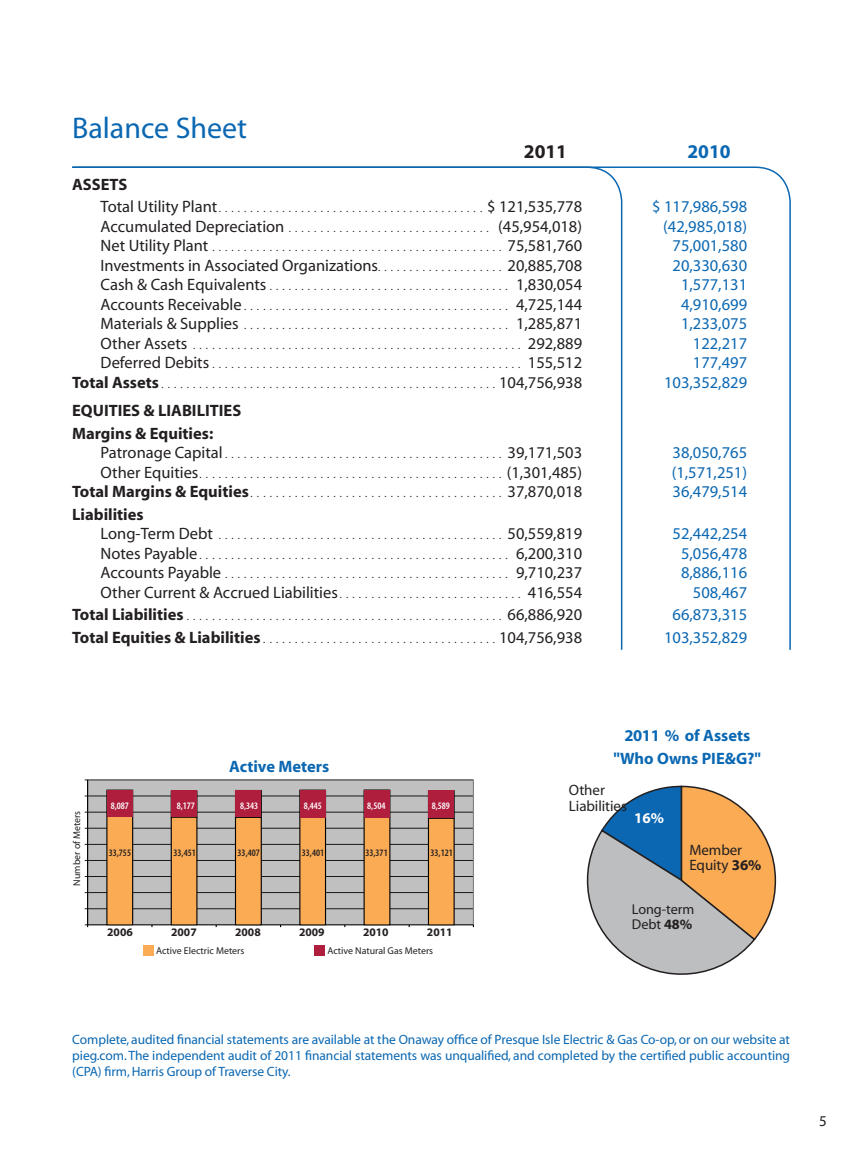
<style>
.page{position:relative;width:864px;height:1161px;background:#fff}
.page>*{position:absolute;margin:0;border:0;box-sizing:border-box;transform-origin:0 0}
.t1{font:30px "Myriad Pro";color:#0a67b2}
.t2{font:700 19.5px "Myriad";color:#231f20}
.t3{font:700 19.5px "Myriad";color:#0a67b2}
.t4{font:16.5px "Myriad";color:#231f20}
.t5{font:16.5px "Myriad";color:#0a67b2}
.t6{font:700 16.5px/22.5px "Myriad";color:#231f20}
.t7{font:700 16.5px/22.5px "Myriad";color:#0a67b2;text-align:center}
.t8{font:15px/15.8px "Myriad";letter-spacing:-.005em;color:#231f20}
.t9{font:700 15px "Myriad";color:#fff}
.t10{font:14.25px/15.8px "Myriad";letter-spacing:-.005em;color:#231f20}
.t11{font:13.5px/15.8px "Myriad";letter-spacing:-.005em;color:#0a67b2;text-align:justify}
.t12{font:700 11.55px "Myriad";color:#231f20}
.t13{font:10.5px "Myriad";color:#231f20}
.t14{font:9.9px "Myriad";color:#231f20}
.t15{font:600 condensed 9.9px "Myriad Pro";color:#231f20}
.t16{font:600 condensed 9.9px "Myriad Pro";color:#fff}
.s1{font-size:16.5px}
.s2{font-size:10.5px}
.s3{font-weight:700;font-size:16.5px}
.s4{font-weight:700}
</style>
<div class="page">
<div style="left:88px;top:780px;width:385px;height:145px;background:#c1c0c0"></div>
<hr style="left:88px;top:796px;width:385px;height:1px;background:#010101">
<hr style="left:88px;top:812px;width:385px;height:1px;background:#010101">
<hr style="left:88px;top:828px;width:385px;height:1px;background:#010101">
<hr style="left:88px;top:844px;width:385px;height:1px;background:#010101">
<hr style="left:88px;top:860px;width:385px;height:1px;background:#010101">
<hr style="left:88px;top:876px;width:385px;height:1px;background:#010101">
<hr style="left:88px;top:892px;width:385px;height:1px;background:#010101">
<hr style="left:88px;top:909px;width:385px;height:1px;background:#010101">
<div style="left:87px;top:780px;width:387px;height:145px;border:1px solid #818181"></div>
<hr style="left:88px;top:925px;width:385px;height:1px;background:#010101">
<div style="left:143px;top:946px;width:10px;height:10px;background:#faab54"></div>
<div style="left:315px;top:946px;width:10px;height:10px;background:#b01e3d"></div>
<div style="left:107px;top:816px;width:26px;height:109px;background:#faab54"></div>
<div style="left:106px;top:816px;width:27px;height:109px;border:1px solid #010101"></div>
<div style="left:171px;top:817px;width:26px;height:108px;background:#faab54"></div>
<div style="left:171px;top:817px;width:26px;height:108px;border:1px solid #010101"></div>
<div style="left:236px;top:817px;width:25px;height:108px;background:#faab54"></div>
<div style="left:235px;top:817px;width:27px;height:108px;border:1px solid #010101"></div>
<div style="left:300px;top:817px;width:26px;height:108px;background:#faab54"></div>
<div style="left:299px;top:817px;width:27px;height:108px;border:1px solid #010101"></div>
<div style="left:364px;top:817px;width:26px;height:108px;background:#faab54"></div>
<div style="left:428px;top:818px;width:26px;height:107px;background:#faab54"></div>
<div style="left:428px;top:818px;width:27px;height:107px;border:1px solid #010101"></div>
<svg style="left:106px;top:789px;width:349px;height:30px"></svg>
<hr style="left:87px;top:780px;width:1px;height:145px;background:#010101">
<svg style="left:72px;top:166px;width:719px;height:484px"></svg>
<div style="left:107px;top:790px;width:26px;height:26px;background:#af1e3d"></div>
<div style="left:171px;top:791px;width:26px;height:26px;background:#af1e3d"></div>
<div style="left:236px;top:790px;width:25px;height:27px;background:#af1e3d"></div>
<div style="left:300px;top:790px;width:26px;height:27px;background:#af1e3d"></div>
<div style="left:364px;top:790px;width:26px;height:27px;background:#af1e3d"></div>
<div style="left:428px;top:790px;width:26px;height:28px;background:#af1e3d"></div>
<svg style="left:587px;top:786px;width:189px;height:189px"></svg>
<h2 class="t1" style="left:72px;top:109px;width:176px">Balance Sheet</h2>
<p class="t2" style="left:524px;top:141px;width:45px">2011</p>
<p class="t3" style="left:687px;top:141px;width:45px">2010</p>
<p class="t6" style="left:72px;top:173px;width:57px">ASSETS</p>
<p class="t13" style="left:101px;top:203px;width:483px"><span class="s1">Total Utility Plant</span>.......................................... <span class="s1">$ 121,535,778</span></p>
<p class="t5" style="left:652px;top:198px;width:96px">$ 117,986,598</p>
<p class="t4" style="left:101px;top:218px;width:483px">Accumulated Depreciation <span class="s2">. . . . . . . . . . . . . . . . . . . . . . . . . . . . . . . .</span> (45,954,018)</p>
<p class="t5" style="left:663px;top:218px;width:85px">(42,985,018)</p>
<p class="t13" style="left:101px;top:242px;width:483px"><span class="s1">Net Utility Plant</span> .............................................. <span class="s1">75,581,760</span></p>
<p class="t5" style="left:673px;top:237px;width:76px">75,001,580</p>
<p class="t4" style="left:101px;top:257px;width:483px">Investments in Associated Organizations<span class="s2">. . . . . . . . . . . . . . . . . . . .</span> 20,885,708</p>
<p class="t5" style="left:673px;top:257px;width:76px">20,330,630</p>
<p class="t13" style="left:101px;top:281px;width:483px"><span class="s1">Cash &amp; Cash Equivalents</span> ...................................... <span class="s1">1,830,054</span></p>
<p class="t5" style="left:681px;top:276px;width:68px">1,577,131</p>
<p class="t13" style="left:101px;top:301px;width:483px"><span class="s1">Accounts Receivable</span> .......................................... <span class="s1">4,725,144</span></p>
<p class="t5" style="left:681px;top:296px;width:68px">4,910,699</p>
<p class="t13" style="left:101px;top:320px;width:483px"><span class="s1">Materials &amp; Supplies</span> .......................................... <span class="s1">1,285,871</span></p>
<p class="t5" style="left:681px;top:315px;width:68px">1,233,075</p>
<p class="t13" style="left:101px;top:340px;width:483px"><span class="s1">Other Assets</span> .................................................... <span class="s1">292,889</span></p>
<p class="t5" style="left:693px;top:335px;width:56px">122,217</p>
<p class="t13" style="left:101px;top:359px;width:483px"><span class="s1">Deferred Debits</span> ................................................. <span class="s1">155,512</span></p>
<p class="t5" style="left:693px;top:354px;width:56px">177,497</p>
<p class="t13" style="left:72px;top:379px;width:511px"><span class="s3">Total Assets</span> ..................................................... <span class="s1">104,756,938</span></p>
<p class="t5" style="left:664px;top:374px;width:85px">103,352,829</p>
<p class="t6" style="left:72px;top:400px;width:171px">EQUITIES &amp; LIABILITIES<br>Margins &amp; Equities:</p>
<p class="t13" style="left:101px;top:449px;width:483px"><span class="s1">Patronage Capital</span> ............................................ <span class="s1">39,171,503</span></p>
<p class="t5" style="left:673px;top:444px;width:76px">38,050,765</p>
<p class="t13" style="left:101px;top:469px;width:483px"><span class="s1">Other Equities</span>................................................ <span class="s1">(1,301,485)</span></p>
<p class="t5" style="left:672px;top:464px;width:77px">(1,571,251)</p>
<p class="t13" style="left:72px;top:488px;width:511px"><span class="s3">Total Margins &amp; Equities</span> ........................................ <span class="s1">37,870,018</span></p>
<p class="t5" style="left:673px;top:483px;width:76px">36,479,514</p>
<p class="t6" style="left:72px;top:503px;width:73px">Liabilities</p>
<p class="t13" style="left:101px;top:530px;width:483px"><span class="s1">Long-Term Debt</span> ............................................. <span class="s1">50,559,819</span></p>
<p class="t5" style="left:673px;top:525px;width:76px">52,442,254</p>
<p class="t13" style="left:101px;top:550px;width:483px"><span class="s1">Notes Payable</span> ................................................. <span class="s1">6,200,310</span></p>
<p class="t5" style="left:681px;top:545px;width:68px">5,056,478</p>
<p class="t13" style="left:101px;top:569px;width:483px"><span class="s1">Accounts Payable</span> ............................................. <span class="s1">9,710,237</span></p>
<p class="t5" style="left:681px;top:564px;width:68px">8,886,116</p>
<p class="t4" style="left:101px;top:584px;width:483px">Other Current &amp; Accrued Liabilities <span class="s2">. . . . . . . . . . . . . . . . . . . . . . . . . . . . .</span> 416,554</p>
<p class="t5" style="left:693px;top:584px;width:56px">508,467</p>
<p class="t13" style="left:72px;top:611px;width:511px"><span class="s3">Total Liabilities</span> .................................................. <span class="s1">66,886,920</span></p>
<p class="t5" style="left:673px;top:606px;width:76px">66,873,315</p>
<p class="t13" style="left:72px;top:634px;width:511px"><span class="s3">Total Equities &amp; Liabilities</span> ..................................... <span class="s1">104,756,938</span></p>
<p class="t5" style="left:664px;top:629px;width:85px">103,352,829</p>
<p class="t14" style="left:72px;top:886px;width:76px;rotate:-90deg">Number of Meters</p>
<p class="t7" style="left:229px;top:756px;width:102px">Active Meters</p>
<p class="t16" style="left:111px;top:799px;width:20px">8,087</p>
<p class="t15" style="left:109px;top:846px;width:24px">33,755</p>
<p class="t15" style="left:174px;top:846px;width:24px">33,451</p>
<p class="t15" style="left:238px;top:846px;width:24px">33,407</p>
<p class="t15" style="left:302px;top:846px;width:24px">33,401</p>
<p class="t15" style="left:365px;top:846px;width:24px">33,371</p>
<p class="t15" style="left:431px;top:846px;width:24px">33,121</p>
<p class="t16" style="left:177px;top:799px;width:20px">8,177</p>
<p class="t16" style="left:240px;top:799px;width:20px">8,343</p>
<p class="t16" style="left:304px;top:799px;width:20px">8,445</p>
<p class="t16" style="left:367px;top:799px;width:20px">8,504</p>
<p class="t16" style="left:432px;top:799px;width:20px">8,589</p>
<p class="t12" style="left:107px;top:926px;width:27px">2006</p>
<p class="t12" style="left:171px;top:926px;width:27px">2007</p>
<p class="t12" style="left:235px;top:926px;width:27px">2008</p>
<p class="t12" style="left:299px;top:926px;width:27px">2009</p>
<p class="t12" style="left:363px;top:926px;width:27px">2010</p>
<p class="t12" style="left:427px;top:926px;width:27px">2011</p>
<p class="t14" style="left:156px;top:946px;width:90px">Active Electric Meters</p>
<p class="t14" style="left:327px;top:946px;width:107px">Active Natural Gas Meters</p>
<p class="t8" style="left:569px;top:783px;width:38px">Other</p>
<p class="t7" style="left:613px;top:725px;width:149px">2011 % of Assets "Who Owns PIE&amp;G?"</p>
<p class="t8" style="left:569px;top:799px;width:60px">Liabilities</p>
<p class="t9" style="left:634px;top:810px;width:31px">16%</p>
<p class="t8" style="left:689px;top:842px;width:74px">Member<br>Equity <span class="s4">36%</span></p>
<p class="t10" style="left:632px;top:902px;width:64px">Long-term<br>Debt <span class="s4">48%</span></p>
<p class="t11" style="left:72px;top:1032px;width:719px">Complete, audited fnancial statements are available at the Onaway offce of Presque Isle Electric &amp; Gas Co-op, or on our website at pieg.com. The independent audit of 2011 fnancial statements was unqualifed, and completed by the certifed public accounting (CPA) frm, Harris Group of Traverse City.</p>
<h3 class="t8" style="left:819px;top:1114px;width:9px">5</h3>
</div>
